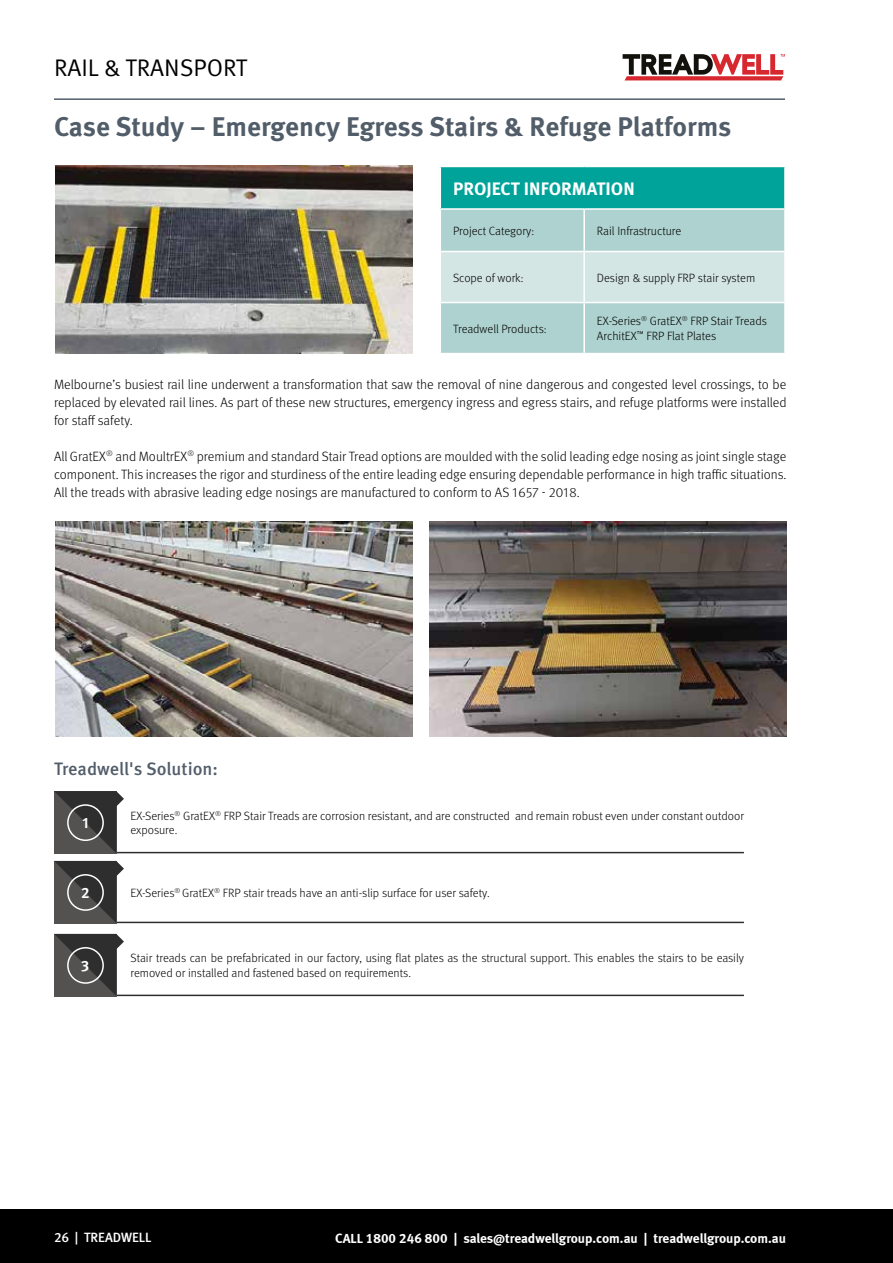
<style>
.page{position:relative;width:893px;height:1263px;background:#fff}
.page>*{position:absolute;margin:0;border:0;box-sizing:border-box;transform-origin:0 0}
.t1{font:700 27px "Meta Pro";color:#525d6a}
.t2{font:24px "Meta Pro Norm";color:#000}
.t3{font:500 18px "Meta Pro";color:#525d6a}
.t4{font:700 18px "Meta Pro";color:#fff}
.t5{font:700 15px "Meta Pro";color:#fff}
.t6{font:300 13.5px/18px "Meta Pro";color:#000;text-align:justify}
.t7{font:13.5px "Meta Bold LF";color:#fff}
.t8{font:500 13.5px "Meta";color:#fff}
.t9{font:300 12px/14.4px "Meta Pro";color:#000}
.s1{font-family:"Meta Pro"}
</style>
<div class="page">
<svg style="left:623px;top:54px;width:162px;height:26px"></svg>
<hr style="left:54px;top:98px;width:731px;height:2px;background:#525d6a">
<div style="left:0;top:1209px;width:893px;height:54px;background:#000"></div>
<div style="left:440px;top:166px;width:345px;height:43px;background:#00a399"></div>
<div style="left:441px;top:210px;width:343px;height:143px;background:#add2cf"></div>
<div style="left:441px;top:252px;width:343px;height:50px;background:#d4e6e4"></div>
<hr style="left:583px;top:210px;width:2px;height:41px;background:#fff">
<hr style="left:583px;top:303px;width:2px;height:50px;background:#fff">
<hr style="left:440px;top:251px;width:144px;height:1px;background:#fff">
<hr style="left:440px;top:302px;width:144px;height:1px;background:#fff">
<hr style="left:584px;top:251px;width:202px;height:1px;background:#fff">
<hr style="left:583px;top:252px;width:2px;height:50px;background:#fff">
<hr style="left:584px;top:302px;width:202px;height:1px;background:#fff">
<hr style="left:440px;top:166px;width:144px;height:1px;background:#fff">
<hr style="left:440px;top:167px;width:1px;height:41px;background:#fff">
<hr style="left:584px;top:166px;width:202px;height:1px;background:#fff">
<hr style="left:784px;top:167px;width:2px;height:41px;background:#fff">
<hr style="left:440px;top:208px;width:144px;height:2px;background:#fff">
<hr style="left:584px;top:208px;width:202px;height:2px;background:#fff">
<img style="left:56px;top:166px;width:357px;height:188px">
<img style="left:56px;top:522px;width:357px;height:214px">
<img style="left:429px;top:522px;width:357px;height:214px">
<hr style="left:110px;top:922px;width:634px;height:1px;background:#2f2e2e">
<hr style="left:110px;top:995px;width:634px;height:1px;background:#2f2e2e">
<hr style="left:110px;top:852px;width:634px;height:1px;background:#2f2e2e">
<svg style="left:54px;top:861px;width:70px;height:62px;background:#555353"></svg>
<svg style="left:54px;top:934px;width:70px;height:62px;background:#555353"></svg>
<div style="left:67px;top:874px;width:37px;height:37px;border:2px solid #fff;border-radius:50%"></div>
<div style="left:67px;top:947px;width:37px;height:37px;border:2px solid #fff;border-radius:50%"></div>
<svg style="left:54px;top:791px;width:70px;height:62px;background:#555353"></svg>
<div style="left:67px;top:804px;width:37px;height:37px;border:2px solid #fff;border-radius:50%"></div>
<h2 class="t2" style="left:54px;top:50px;width:195px">RAIL &amp; TRANSPORT</h2>
<h1 class="t1" style="left:54px;top:106px;width:679px">Case Study – Emergency Egress Stairs &amp; Refuge Platforms</h1>
<h3 class="t4" style="left:453px;top:174px;width:183px">PROJECT INFORMATION</h3>
<p class="t9" style="left:453px;top:223px;width:83px">Project Category:</p>
<p class="t9" style="left:597px;top:223px;width:86px">Rail Infrastructure</p>
<p class="t9" style="left:453px;top:270px;width:72px">Scope of work:</p>
<p class="t9" style="left:597px;top:270px;width:160px">Design &amp; supply FRP stair system</p>
<p class="t9" style="left:453px;top:321px;width:95px">Treadwell Products:</p>
<p class="t9" style="left:597px;top:313px;width:171px">EX-Series<sup>®</sup> GratEX<sup>®</sup> FRP Stair Treads<br>ArchitEX<sup>™</sup> FRP Flat Plates</p>
<p class="t6" style="left:54px;top:374px;width:734px">Melbourne’s busiest rail line underwent a transformation that saw the removal of nine dangerous and congested level crossings, to be replaced by elevated rail lines. As part of these new structures, emergency ingress and egress stairs, and refuge platforms were installed for staff safety.</p>
<p class="t6" style="left:54px;top:446px;width:734px">All GratEX<sup>®</sup> and MoultrEX<sup>®</sup> premium and standard Stair Tread options are moulded with the solid leading edge nosing as joint single stage component. This increases the rigor and sturdiness of the entire leading edge ensuring dependable performance in high traffic situations.<br>All the treads with abrasive leading edge nosings are manufactured to conform to AS 1657 - 2018.</p>
<h3 class="t3" style="left:54px;top:755px;width:166px">Treadwell's Solution:</h3>
<p class="t5" style="left:82px;top:811px;width:8px">1</p>
<p class="t9" style="left:130px;top:807px;width:615px">EX-Series<sup>®</sup> GratEX<sup>®</sup> FRP Stair Treads are corrosion resistant, and are constructed and remain robust even under constant outdoor exposure.</p>
<p class="t5" style="left:81px;top:881px;width:10px">2</p>
<p class="t5" style="left:81px;top:954px;width:10px">3</p>
<p class="t9" style="left:130px;top:884px;width:361px">EX-Series<sup>®</sup> GratEX<sup>®</sup> FRP stair treads have an anti-slip surface for user safety.</p>
<p class="t9" style="left:130px;top:950px;width:615px">Stair treads can be prefabricated in our factory, using flat plates as the structural support. This enables the stairs to be easily removed or installed and fastened based on requirements.</p>
<p class="t8" style="left:54px;top:1229px;width:99px"><span class="s1">26</span> | TREADWELL</p>
<p class="t7" style="left:335px;top:1230px;width:452px">CALL 1800 246 800 | sales@treadwellgroup.com.au | treadwellgroup.com.au</p>
</div>
